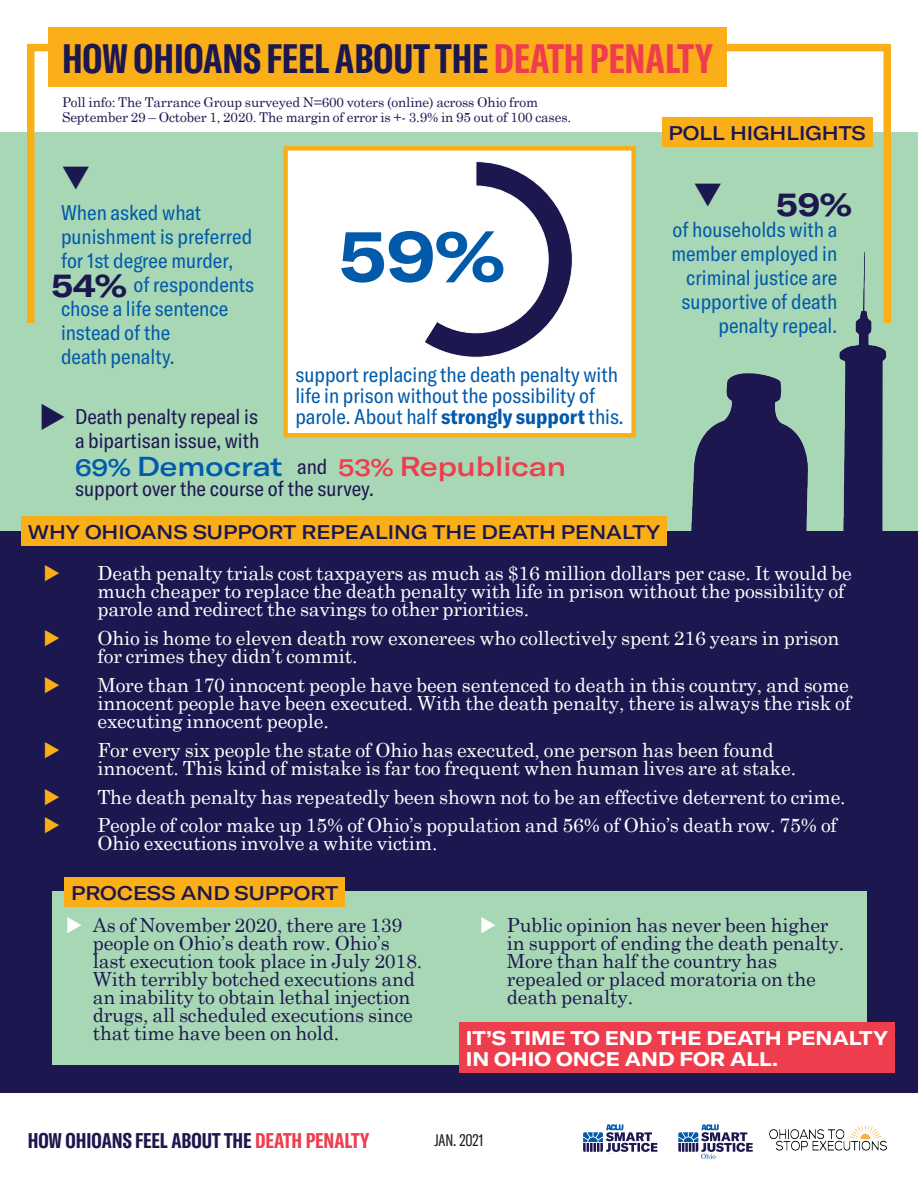
<style>
.page{position:relative;width:918px;height:1188px;background:#fff}
.page>*{position:absolute;margin:0;border:0;box-sizing:border-box;transform-origin:0 0}
.t1{font:700 expanded 69px "GT America";color:#015aaa}
.t2{font:700 extra-condensed 40.5px "GT America";color:#1d1750}
.t3{font:700 expanded 31.5px "GT America";color:#1d1750}
.t4{font:500 expanded 27px "GT America";color:#ee3d4d}
.t5{font:500 expanded 27px "GT America";color:#015aaa}
.t6{font:condensed 21px/24px "GT America";color:#015aaa}
.t7{font:condensed 21px/24px "GT America";color:#1d1750}
.t8{font:700 extra-condensed 21px "GT America";color:#1d1750}
.t9{font:19.5px/18px "Century Schoolbook";letter-spacing:-.01em;color:#fff}
.t10{font:19.5px/18px "Century Schoolbook";letter-spacing:-.01em;color:#1d1750}
.t11{font:500 expanded 19.5px "GT America";color:#1d1750}
.t12{font:700 expanded 19.5px/21px "GT America";color:#fff}
.t13{font:extra-condensed 16.5px "GT America";color:#231f20}
.t14{font:13.5px/15px "Century Schoolbook";letter-spacing:-.01em;color:#1d1750}
.s1{color:#ee3d4d}
.s2{font-weight:700}
.s3{font-size:24px}
</style>
<div class="page">
<div style="left:0;top:132px;width:918px;height:714px;background:#a7d7b5"></div>
<div style="left:0;top:531px;width:918px;height:563px;background:#1d1750"></div>
<svg style="left:678px;top:1124px;width:75px;height:35px"></svg>
<svg style="left:583px;top:1124px;width:74px;height:28px"></svg>
<img style="left:770px;top:1125px;width:117px;height:26px">
<div style="left:283px;top:146px;width:353px;height:292px;background:#fff;border:4px solid #faaf18"></div>
<svg style="left:425px;top:331px;width:117px;height:26px"></svg>
<div style="left:21px;top:517px;width:646px;height:29px;background:#faaf18"></div>
<svg style="left:27px;top:40px;width:296px;height:291px"></svg>
<svg style="left:323px;top:43px;width:568px;height:288px"></svg>
<img style="left:590px;top:228px;width:301px;height:303px">
<div style="left:49px;top:27px;width:678px;height:59px;background:#faaf18"></div>
<div style="left:52px;top:891px;width:815px;height:174px;background:#a7d7b5"></div>
<div style="left:64px;top:877px;width:281px;height:30px;background:#faaf18"></div>
<div style="left:459px;top:1022px;width:436px;height:51px;background:#ee3d4d"></div>
<svg style="left:695px;top:184px;width:27px;height:22px"></svg>
<svg style="left:63px;top:166px;width:27px;height:23px"></svg>
<p class="t2" style="left:62px;top:34px;width:653px">HOW OHIOANS FEEL ABOUT THE <span class="s1">DEATH PENALTY</span></p>
<p class="t14" style="left:62px;top:93px;width:511px">Poll info: The Tarrance Group surveyed N=600 voters (online) across Ohio from<br>September 29 – October 1, 2020. The margin of error is +- 3.9% in 95 out of 100 cases.</p>
<p class="t11" style="left:668px;top:121px;width:199px">POLL HIGHLIGHTS</p>
<p class="t6" style="left:61px;top:201px;width:193px">When asked what punishment is preferred for 1st degree murder,</p>
<p class="t6" style="left:61px;top:273px;width:195px;text-indent:72px">of respondents chose a life sentence instead of the<br>death penalty.</p>
<p class="t3" style="left:51px;top:267px;width:77px">54%</p>
<p class="t7" style="left:75px;top:405px;width:186px">Death penalty repeal is a bipartisan issue, with</p>
<p class="t1" style="left:339px;top:214px;width:167px">59%</p>
<p class="t6" style="left:295px;top:364px;width:330px;line-height:21px">support replacing the death penalty with life in prison without the possibility of parole. About half <span class="s2">strongly support</span> this.</p>
<p class="t5" style="left:75px;top:450px;width:209px"><span class="s3">69%</span> Democrat</p>
<p class="t4" style="left:338px;top:450px;width:229px"><span class="s3">53%</span> Republican</p>
<p class="t7" style="left:297px;top:455px;width:32px">and</p>
<p class="t7" style="left:75px;top:477px;width:300px">support over the course of the survey.</p>
<p class="t11" style="left:28px;top:520px;width:634px">WHY OHIOANS SUPPORT REPEALING THE DEATH PENALTY</p>
<p class="t3" style="left:776px;top:185px;width:77px">59%</p>
<p class="t6" style="left:671px;top:217px;width:167px;text-align:right">of households with a member employed in criminal justice are supportive of death penalty repeal.</p>
<p class="t9" style="left:98px;top:563px;width:756px">Death penalty trials cost taxpayers as much as $16 million dollars per case. It would be much cheaper to replace the death penalty with life in prison without the possibility of parole and redirect the savings to other priorities.</p>
<p class="t9" style="left:98px;top:628px;width:743px">Ohio is home to eleven death row exonerees who collectively spent 216 years in prison for crimes they didn’t commit.</p>
<p class="t9" style="left:98px;top:674px;width:755px;text-align:justify">More than 170 innocent people have been sentenced to death in this country, and some innocent people have been executed. With the death penalty, there is always the risk of executing innocent people.</p>
<p class="t9" style="left:98px;top:739px;width:700px">For every six people the state of Ohio has executed, one person has been found innocent. This kind of mistake is far too frequent when human lives are at stake.</p>
<p class="t9" style="left:98px;top:786px;width:750px">The death penalty has repeatedly been shown not to be an effective deterrent to crime.</p>
<p class="t9" style="left:98px;top:815px;width:741px">People of color make up 15% of Ohio’s population and 56% of Ohio’s death row. 75% of<br>Ohio executions involve a white victim.</p>
<p class="t11" style="left:71px;top:881px;width:269px">PROCESS AND SUPPORT</p>
<p class="t10" style="left:93px;top:915px;width:331px">As of November 2020, there are 139 people on Ohio’s death row. Ohio’s last execution took place in July 2018.<br>With terribly botched executions and an inability to obtain lethal injection drugs, all scheduled executions since that time have been on hold.</p>
<p class="t10" style="left:507px;top:915px;width:339px">Public opinion has never been higher in support of ending the death penalty.<br>More than half the country has repealed or placed moratoria on the death penalty.</p>
<p class="t12" style="left:466px;top:1027px;width:424px">IT’S TIME TO END THE DEATH PENALTY<br>IN OHIO ONCE AND FOR ALL.</p>
<p class="t8" style="left:28px;top:1128px;width:343px">HOW OHIOANS FEEL ABOUT THE <span class="s1">DEATH PENALTY</span></p>
<p class="t13" style="left:434px;top:1131px;width:51px">JAN. 2021</p>
</div>
